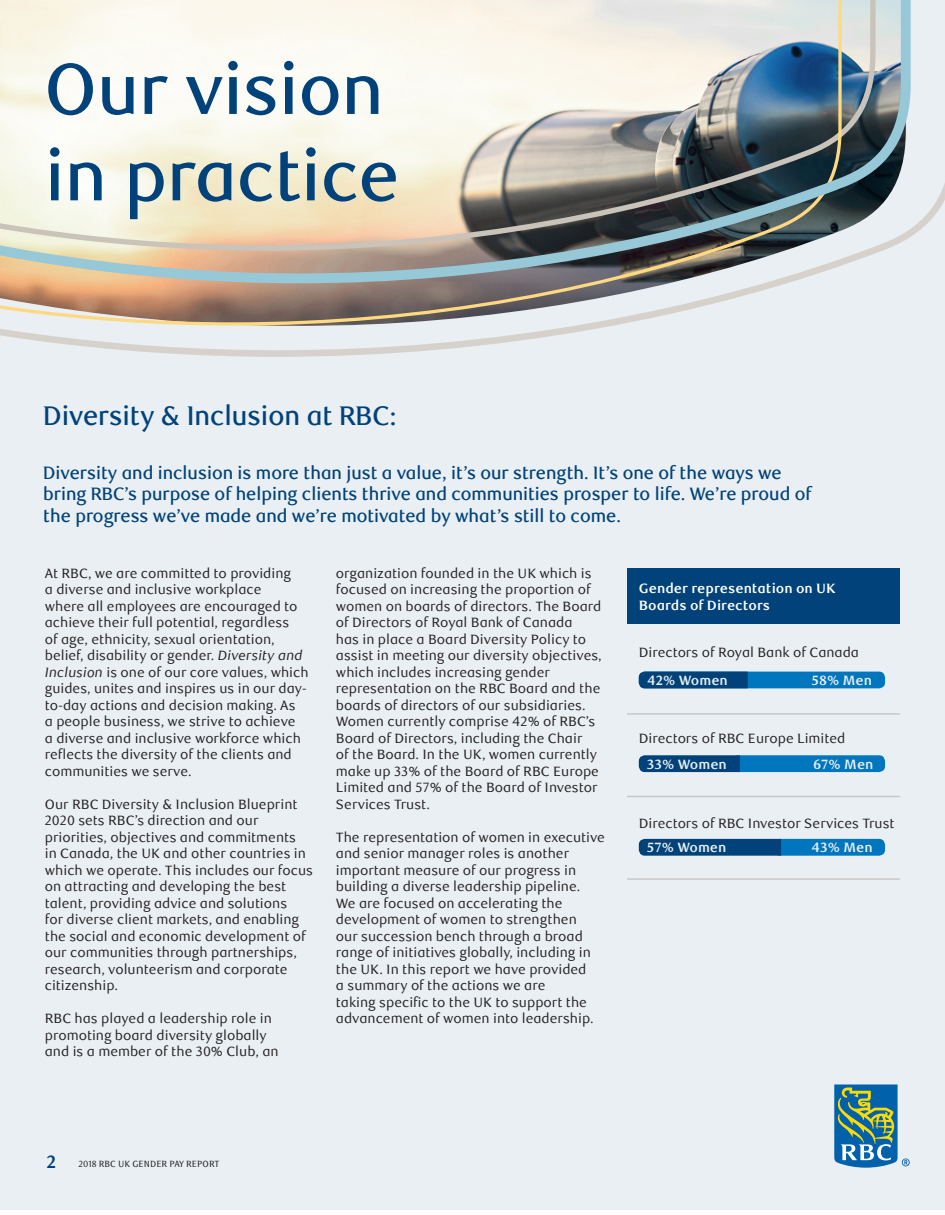
<style>
.page{position:relative;width:945px;height:1215px;background:#fff}
.page>*{position:absolute;margin:0;border:0;box-sizing:border-box;transform-origin:0 0}
.t1{font:500 72px/86.4px "RBC Display";color:#004279}
.t2{font:500 27px "RBC Display Tabular";color:#004279}
.t3{font:500 18px/21.6px "RBC Display Tabular";color:#004279}
.t4{font:13.5px/16.5px "RBC Text";color:#231f20}
.t5{font:700 13.5px "RBC Text";color:#e9eff3}
.t6{font:700 13.5px/16.5px "RBC Text";color:#fff}
.t7{font:9px "RBC Text Cond";color:#231f20}
.s1{font-style:italic}
.s2{font-family:"RBC Text";font-weight:700;font-size:18px;color:#004279}
</style>
<div class="page">
<div style="left:0;top:0;width:945px;height:1209px;background:#e9eff3"></div>
<svg style="left:834px;top:1085px;width:76px;height:83px"></svg>
<div style="left:627px;top:568px;width:273px;height:56px;background:#004279"></div>
<svg style="left:0;top:183px;width:945px;height:174px"></svg>
<img style="left:0;top:0;width:911px;height:283px">
<div style="left:639px;top:672px;width:246px;height:16px;background:#0076be;border-radius:6px"></div>
<div style="left:639px;top:672px;width:109px;height:16px;background:#004279"></div>
<div style="left:774px;top:839px;width:111px;height:17px;background:#0076be;border-radius:6px"></div>
<div style="left:639px;top:839px;width:142px;height:17px;background:#004279"></div>
<div style="left:732px;top:755px;width:153px;height:17px;background:#0076be;border-radius:6px"></div>
<div style="left:639px;top:755px;width:101px;height:17px;background:#004279"></div>
<hr style="left:627px;top:713px;width:273px;height:2px;background:#c7c8ca">
<hr style="left:627px;top:796px;width:273px;height:1px;background:#c7c8ca">
<hr style="left:627px;top:878px;width:273px;height:2px;background:#c7c8ca">
<p class="t1" style="left:45px;top:48px;width:356px">Our vision in practice</p>
<p class="t2" style="left:43px;top:400px;width:355px">Diversity &amp; Inclusion at RBC:</p>
<p class="t3" style="left:43px;top:462px;width:770px">Diversity and inclusion is more than just a value, it’s our strength. It’s one of the ways we bring RBC’s purpose of helping clients thrive and communities prosper to life. We’re proud of the progress we’ve made and we’re motivated by what’s still to come.</p>
<p class="t4" style="left:45px;top:565px;width:265px">At RBC, we are committed to providing<br>a diverse and inclusive workplace<br>where all employees are encouraged to achieve their full potential, regardless<br>of age, ethnicity, sexual orientation, belief, disability or gender. <span class="s1">Diversity and Inclusion</span> is one of our core values, which guides, unites and inspires us in our day&shy;to-day actions and decision making. As<br>a people business, we strive to achieve<br>a diverse and inclusive workforce which reflects the diversity of the clients and communities we serve.</p>
<p class="t4" style="left:45px;top:796px;width:270px">Our RBC Diversity &amp; Inclusion Blueprint 2020 sets RBC’s direction and our priorities, objectives and commitments<br>in Canada, the UK and other countries in which we operate. This includes our focus on attracting and developing the best talent, providing advice and solutions<br>for diverse client markets, and enabling the social and economic development of our communities through partnerships, research, volunteerism and corporate citizenship.</p>
<p class="t4" style="left:45px;top:1011px;width:235px">RBC has played a leadership role in promoting board diversity globally and is a member of the 30% Club, an</p>
<p class="t4" style="left:336px;top:565px;width:267px">organization founded in the UK which is focused on increasing the proportion of women on boards of directors. The Board of Directors of Royal Bank of Canada<br>has in place a Board Diversity Policy to assist in meeting our diversity objectives, which includes increasing gender representation on the RBC Board and the boards of directors of our subsidiaries.<br>Women currently comprise 42% of RBC’s Board of Directors, including the Chair<br>of the Board. In the UK, women currently make up 33% of the Board of RBC Europe Limited and 57% of the Board of Investor Services Trust.</p>
<p class="t4" style="left:336px;top:829px;width:271px">The representation of women in executive and senior manager roles is another important measure of our progress in building a diverse leadership pipeline.<br>We are focused on accelerating the development of women to strengthen<br>our succession bench through a broad range of initiatives globally, including in the UK. In this report we have provided<br>a summary of the actions we are<br>taking specific to the UK to support the advancement of women into leadership.</p>
<p class="t6" style="left:639px;top:581px;width:198px">Gender representation on UK<br>Boards of Directors</p>
<p class="t4" style="left:639px;top:645px;width:222px">Directors of Royal Bank of Canada</p>
<p class="t5" style="left:647px;top:672px;width:82px">42% Women</p>
<p class="t5" style="left:812px;top:672px;width:62px">58% Men</p>
<p class="t4" style="left:639px;top:731px;width:208px">Directors of RBC Europe Limited</p>
<p class="t5" style="left:647px;top:756px;width:82px">33% Women</p>
<p class="t5" style="left:813px;top:756px;width:62px">67% Men</p>
<p class="t4" style="left:639px;top:816px;width:257px">Directors of RBC Investor Services Trust</p>
<p class="t5" style="left:647px;top:839px;width:81px">57% Women</p>
<p class="t5" style="left:812px;top:839px;width:63px">43% Men</p>
<p class="t7" style="left:47px;top:1159px;width:175px"><span class="s2">2</span> 2018 RBC UK GENDER PAY REPORT</p>
</div>
